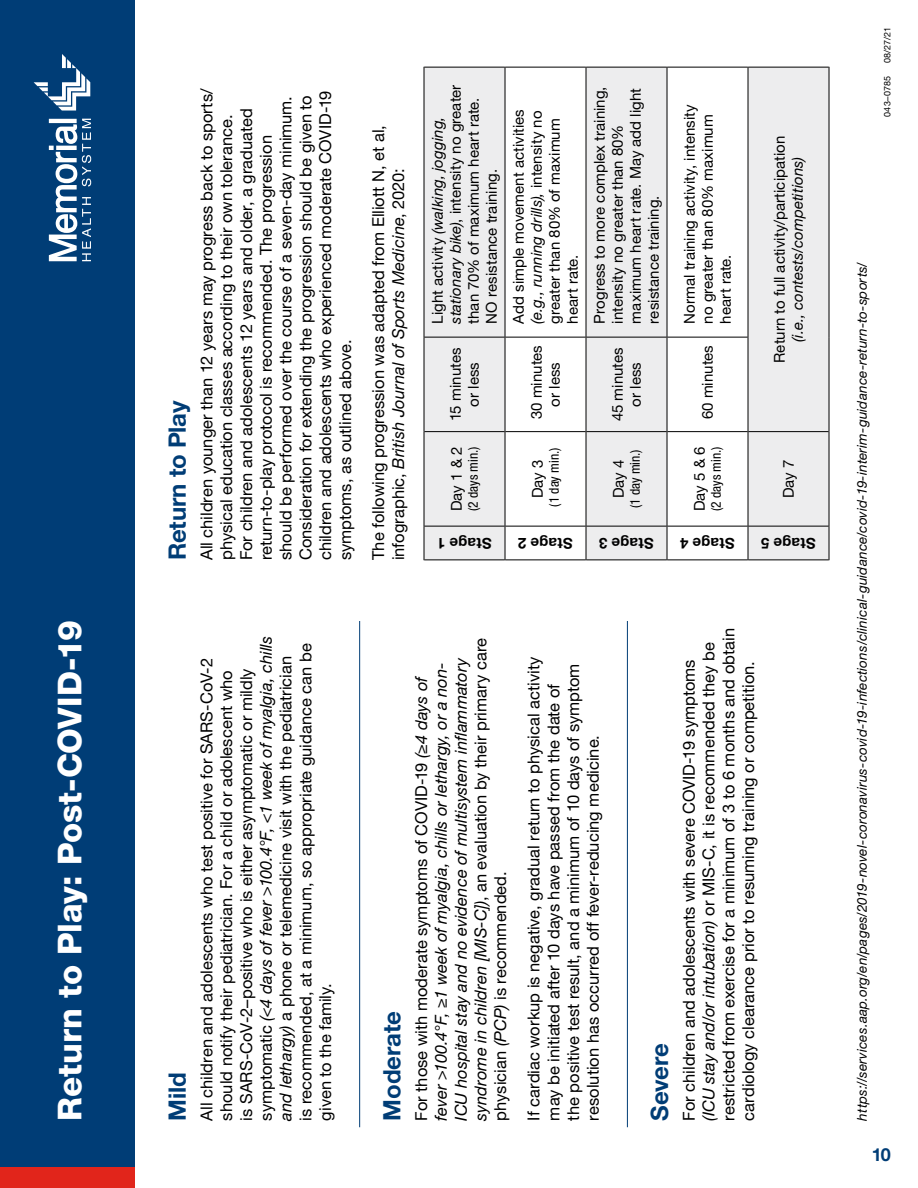
<style>
.page{position:relative;width:918px;height:1188px;background:#fff}
.page>*{position:absolute;margin:0;border:0;box-sizing:border-box;transform-origin:0 0}
.t1{font:800 33px "Helvetica Neue LT Pro";letter-spacing:-.005em;color:#fff}
.t2{font:700 24px "Helvetica Neue LT Pro";letter-spacing:-.005em;color:#003d76}
.t3{font:700 18px "Helvetica Neue LT Pro";color:#003d76}
.t4{font:16.5px/19.8px "Helvetica Neue LT Pro";color:#000}
.t5{font:italic 16.5px/19.8px "Helvetica Neue LT Pro";color:#000}
.t6{font:15px/18px "Helvetica Neue LT Pro";letter-spacing:.005em;color:#000}
.t7{font:700 15px "Helvetica Neue LT Pro";letter-spacing:.015em;color:#000}
.t8{font:italic 15px "Helvetica Neue LT Pro";letter-spacing:.005em;color:#000}
.t9{font:italic 13.5px "Helvetica Neue LT Pro";letter-spacing:.01em;color:#000}
.t10{font:condensed 13.5px "Helvetica Neue LT Pro";color:#000}
.t11{font:9px "Helvetica Neue LT Pro";letter-spacing:.01em;color:#000}
.s1{font-style:italic}
.s2{font-style:normal}
</style>
<div class="page">
<div style="left:0;top:0;width:135px;height:1188px;background:#003d76"></div>
<div style="left:0;top:1168px;width:135px;height:20px;background:#e1251b"></div>
<svg style="left:49px;top:119px;width:42px;height:142px"></svg>
<svg style="left:34px;top:54px;width:56px;height:57px"></svg>
<hr style="left:359px;top:621px;width:1px;height:506px;background:#003d76">
<hr style="left:627px;top:621px;width:1px;height:506px;background:#003d76">
<svg style="left:425px;top:68px;width:404px;height:492px;fill:#ededee"></svg>
<hr style="left:424px;top:526px;width:1px;height:34px;background:#000">
<hr style="left:424px;top:560px;width:81px;height:1px;background:#000">
<hr style="left:424px;top:432px;width:1px;height:94px;background:#000">
<hr style="left:424px;top:526px;width:81px;height:1px;background:#000">
<hr style="left:424px;top:337px;width:1px;height:95px;background:#000">
<hr style="left:424px;top:431px;width:81px;height:1px;background:#000">
<hr style="left:424px;top:67px;width:1px;height:270px;background:#000">
<hr style="left:424px;top:337px;width:81px;height:1px;background:#000">
<hr style="left:424px;top:67px;width:81px;height:1px;background:#000">
<hr style="left:505px;top:526px;width:1px;height:34px;background:#000">
<hr style="left:505px;top:560px;width:81px;height:1px;background:#000">
<hr style="left:505px;top:432px;width:1px;height:94px;background:#000">
<hr style="left:505px;top:526px;width:81px;height:1px;background:#000">
<hr style="left:505px;top:337px;width:1px;height:95px;background:#000">
<hr style="left:505px;top:431px;width:81px;height:1px;background:#000">
<hr style="left:505px;top:67px;width:1px;height:270px;background:#000">
<hr style="left:505px;top:337px;width:81px;height:1px;background:#000">
<hr style="left:505px;top:67px;width:81px;height:1px;background:#000">
<hr style="left:586px;top:526px;width:1px;height:34px;background:#000">
<hr style="left:586px;top:560px;width:81px;height:1px;background:#000">
<hr style="left:586px;top:432px;width:1px;height:94px;background:#000">
<hr style="left:586px;top:526px;width:81px;height:1px;background:#000">
<hr style="left:586px;top:337px;width:1px;height:95px;background:#000">
<hr style="left:586px;top:431px;width:81px;height:1px;background:#000">
<hr style="left:586px;top:67px;width:1px;height:270px;background:#000">
<hr style="left:586px;top:337px;width:81px;height:1px;background:#000">
<hr style="left:586px;top:67px;width:81px;height:1px;background:#000">
<hr style="left:667px;top:526px;width:1px;height:34px;background:#000">
<hr style="left:667px;top:560px;width:81px;height:1px;background:#000">
<hr style="left:667px;top:432px;width:1px;height:94px;background:#000">
<hr style="left:667px;top:526px;width:81px;height:1px;background:#000">
<hr style="left:667px;top:337px;width:1px;height:95px;background:#000">
<hr style="left:667px;top:431px;width:81px;height:1px;background:#000">
<hr style="left:667px;top:67px;width:1px;height:270px;background:#000">
<hr style="left:667px;top:337px;width:81px;height:1px;background:#000">
<hr style="left:667px;top:67px;width:81px;height:1px;background:#000">
<hr style="left:748px;top:526px;width:1px;height:34px;background:#000">
<hr style="left:748px;top:560px;width:81px;height:1px;background:#000">
<hr style="left:748px;top:432px;width:1px;height:94px;background:#000">
<hr style="left:748px;top:526px;width:81px;height:1px;background:#000">
<hr style="left:748px;top:337px;width:1px;height:95px;background:#000">
<hr style="left:748px;top:431px;width:81px;height:1px;background:#000">
<hr style="left:748px;top:67px;width:1px;height:270px;background:#000">
<hr style="left:748px;top:67px;width:81px;height:1px;background:#000">
<hr style="left:829px;top:526px;width:1px;height:34px;background:#000">
<hr style="left:829px;top:432px;width:1px;height:94px;background:#000">
<hr style="left:829px;top:337px;width:1px;height:95px;background:#000">
<hr style="left:829px;top:67px;width:1px;height:270px;background:#000">
<h1 class="t1" style="left:50px;top:1120px;width:502px;rotate:-90deg">Return to Play: Post-COVID-19</h1>
<h2 class="t2" style="left:163px;top:560px;width:161px;rotate:-90deg">Return to Play</h2>
<p class="t4" style="left:196px;top:560px;width:474px;rotate:-90deg">All children younger than 12 years may progress back to sports/ physical education classes according to their own tolerance.<br>For children and adolescents 12 years and older, a graduated return-to-play protocol is recommended. The progression should be performed over the course of a seven-day minimum.<br>Consideration for extending the progression should be given to children and adolescents who experienced moderate COVID-19 symptoms, as outlined above.</p>
<p class="t4" style="left:368px;top:560px;width:436px;rotate:-90deg">The following progression was adapted from Elliott N, et al, infographic, <span class="s1">British Journal of Sports Medicine</span>, 2020:</p>
<p class="t6" style="left:428px;top:324px;width:240px;rotate:-90deg">Light activity <span class="s1">(walking, jogging, stationary bike)</span>, intensity no greater than 70% of maximum heart rate.<br>NO resistance training.</p>
<p class="t6" style="left:446px;top:421px;width:75px;text-align:center;rotate:-90deg">15 minutes or less</p>
<p class="t6" style="left:447px;top:511px;width:66px;rotate:-90deg">Day 1 &amp; 2</p>
<p class="t10" style="left:465px;top:511px;width:66px;rotate:-90deg">(2 days min.)</p>
<p class="t7" style="left:492px;top:552px;width:56px;rotate:-180deg">Stage 1</p>
<p class="t6" style="left:509px;top:324px;width:216px;rotate:-90deg">Add simple movement activities <span class="s1">(e.g., running drills),</span> intensity no greater than 80% of maximum heart rate.</p>
<p class="t6" style="left:527px;top:419px;width:76px;text-align:center;rotate:-90deg">30 minutes or less</p>
<p class="t6" style="left:528px;top:498px;width:40px;rotate:-90deg">Day 3</p>
<p class="t10" style="left:546px;top:507px;width:60px;rotate:-90deg">(1 day min.)</p>
<p class="t7" style="left:573px;top:552px;width:56px;rotate:-180deg">Stage 2</p>
<p class="t6" style="left:590px;top:324px;width:239px;rotate:-90deg">Progress to more complex training, intensity no greater than 80% maximum heart rate. May add light resistance training.</p>
<p class="t6" style="left:608px;top:421px;width:76px;text-align:center;rotate:-90deg">45 minutes or less</p>
<p class="t6" style="left:609px;top:498px;width:40px;rotate:-90deg">Day 4</p>
<p class="t10" style="left:627px;top:508px;width:60px;rotate:-90deg">(1 day min.)</p>
<p class="t7" style="left:654px;top:552px;width:56px;rotate:-180deg">Stage 3</p>
<p class="t6" style="left:680px;top:324px;width:221px;rotate:-90deg">Normal training activity, intensity no greater than 80% maximum heart rate.</p>
<p class="t6" style="left:698px;top:419px;width:76px;rotate:-90deg">60 minutes</p>
<p class="t6" style="left:690px;top:511px;width:66px;rotate:-90deg">Day 5 &amp; 6</p>
<p class="t10" style="left:708px;top:511px;width:66px;rotate:-90deg">(2 days min.)</p>
<p class="t7" style="left:735px;top:552px;width:56px;rotate:-180deg">Stage 4</p>
<p class="t6" style="left:770px;top:363px;width:228px;rotate:-90deg">Return to full activity/participation</p>
<p class="t8" style="left:788px;top:342px;width:188px;rotate:-90deg">(i.e., contests/competitions)</p>
<p class="t6" style="left:779px;top:498px;width:40px;rotate:-90deg">Day 7</p>
<p class="t7" style="left:816px;top:552px;width:56px;rotate:-180deg">Stage 5</p>
<h2 class="t2" style="left:163px;top:1120px;width:50px;rotate:-90deg">Mild</h2>
<p class="t4" style="left:196px;top:1120px;width:486px;rotate:-90deg">All children and adolescents who test positive for SARS-CoV-2 should notify their pediatrician. For a child or adolescent who<br>is SARS-CoV-2–positive who is either asymptomatic or mildly symptomatic <span class="s1">(&lt;4 days of fever &gt;100.4°F, &lt;1 week of myalgia, chills and lethargy)</span> a phone or telemedicine visit with the pediatrician<br>is recommended, at a minimum, so appropriate guidance can be given to the family.</p>
<h2 class="t2" style="left:377px;top:1120px;width:111px;rotate:-90deg">Moderate</h2>
<p class="t5" style="left:411px;top:1120px;width:484px;rotate:-90deg"><span class="s2">For those with moderate symptoms of COVID-19</span> (≥4 days of fever &gt;100.4°F, ≥1 week of myalgia, chills or lethargy, or a non-ICU hospital stay and no evidence of multisystem inflammatory syndrome in children [MIS-C])<span class="s2">, an evaluation by their primary care physician</span> (PCP) <span class="s2">is recommended.</span></p>
<p class="t4" style="left:523px;top:1120px;width:465px;rotate:-90deg">If cardiac workup is negative, gradual return to physical activity may be initiated after 10 days have passed from the date of<br>the positive test result, and a minimum of 10 days of symptom resolution has occurred off fever-reducing medicine.</p>
<h2 class="t2" style="left:645px;top:1120px;width:79px;rotate:-90deg">Severe</h2>
<p class="t4" style="left:679px;top:1120px;width:494px;rotate:-90deg">For children and adolescents with severe COVID-19 symptoms <span class="s1">(ICU stay and/or intubation)</span> or MIS-C, it is recommended they be restricted from exercise for a minimum of 3 to 6 months and obtain cardiology clearance prior to resuming training or competition.</p>
<p class="t11" style="left:882px;top:63px;width:38px;rotate:-90deg">08/27/21</p>
<p class="t11" style="left:882px;top:117px;width:43px;rotate:-90deg">043–0785</p>
<p class="t9" style="left:854px;top:1120px;width:860px;rotate:-90deg">https://services.aap.org/en/pages/2019-novel-coronavirus-covid-19-infections/clinical-guidance/covid-19-interim-guidance-return-to-sports/</p>
<p class="t3" style="left:872px;top:1143px;width:21px">10</p>
</div>
